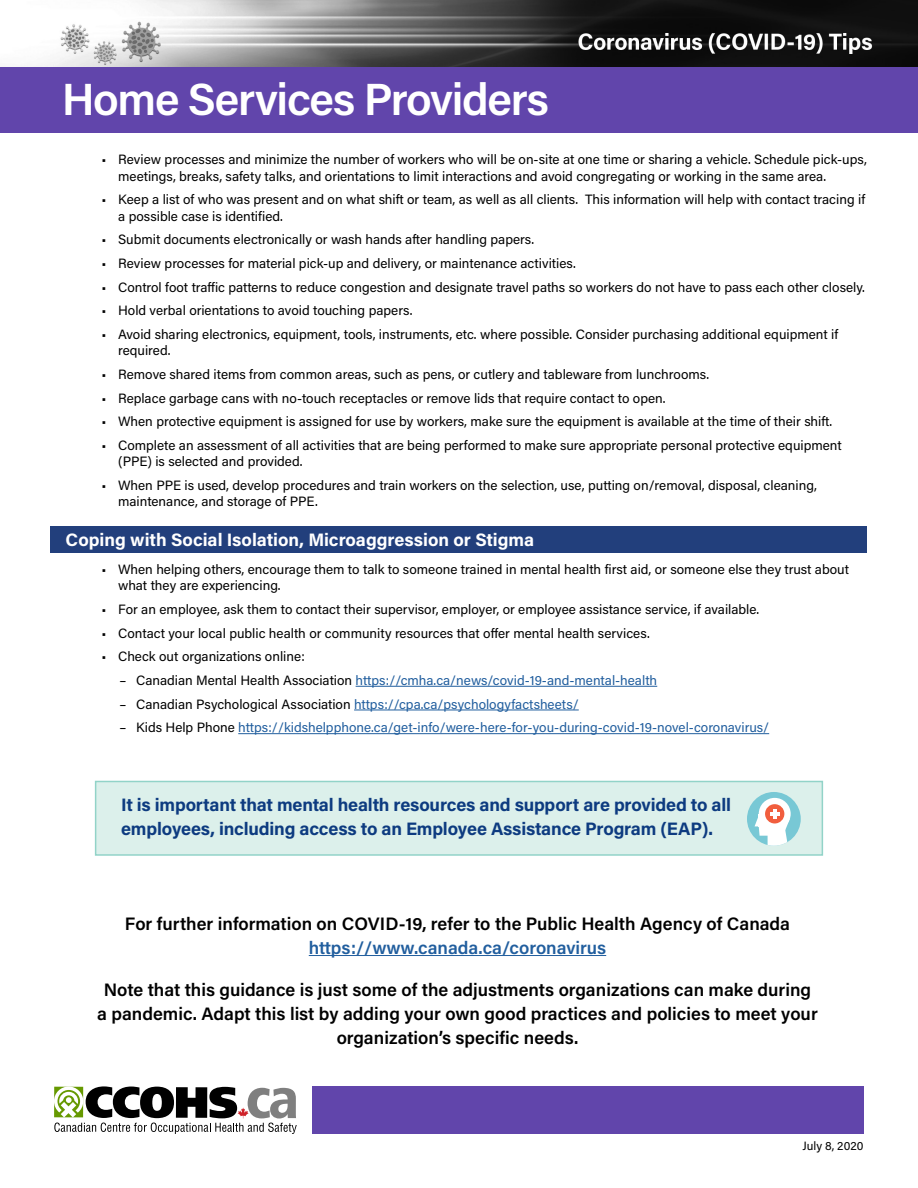
<style>
.page{position:relative;width:918px;height:1188px;background:#fff}
.page>*{position:absolute;margin:0;border:0;box-sizing:border-box;transform-origin:0 0}
.t1{font:600 45px "Acumin Pro";letter-spacing:-.03em;color:#fff}
.credits{font:600 18px/24px "Acumin Pro";color:#000;text-align:center}
.mental_health_text{font:700 18px/24px "Acumin Pro";letter-spacing:-.01em;color:#0d3b80}
.subheads{font:700 18px "Acumin Pro";color:#fff}
.body_bullets{font:13.5px/16.2px "Acumin Pro";color:#000}
.sub_body_bullets{font:13.5px "Acumin Pro";color:#215e9e}
.t2{font:12px "Acumin Pro";letter-spacing:.005em;color:#000}
.s1{color:#000}
.s2{color:#215e9e}
</style>
<div class="page">
<div style="left:313px;top:1086px;width:551px;height:48px;background:#6145ab"></div>
<img style="left:0;top:0;width:918px;height:68px">
<div style="left:51px;top:526px;width:816px;height:27px;background:#223f7c"></div>
<hr style="left:356px;top:686px;width:301px;height:1px;background:#215e9e">
<hr style="left:354px;top:710px;width:225px;height:1px;background:#215e9e">
<hr style="left:238px;top:733px;width:531px;height:1px;background:#215e9e">
<div style="left:95px;top:781px;width:728px;height:75px;background:#dcf0eb;border:2px solid #92d3c8"></div>
<hr style="left:309px;top:955px;width:297px;height:1px;background:#215e9e">
<svg style="left:747px;top:792px;width:54px;height:54px"></svg>
<div style="left:759px;top:798px;width:32px;height:32px;background:#fff;border-radius:50%"></div>
<svg style="left:765px;top:804px;width:19px;height:19px"></svg>
<svg style="left:755px;top:809px;width:35px;height:37px"></svg>
<div style="left:0;top:68px;width:918px;height:65px;background:#6145ab"></div>
<svg style="left:54px;top:1086px;width:243px;height:48px"></svg>
<h1 class="t1" style="left:62px;top:68px;width:489px">Home Services Providers</h1>
<p class="body_bullets" style="left:118px;top:151px;width:750px;text-indent:-16px">• Review processes and minimize the number of workers who will be on-site at one time or sharing a vehicle. Schedule pick-ups, meetings, breaks, safety talks, and orientations to limit interactions and avoid congregating or working in the same area.</p>
<p class="body_bullets" style="left:118px;top:191px;width:749px;text-indent:-16px">• Keep a list of who was present and on what shift or team, as well as all clients. This information will help with contact tracing if a possible case is identified.</p>
<p class="body_bullets" style="left:102px;top:231px;width:434px">• Submit documents electronically or wash hands after handling papers.</p>
<p class="body_bullets" style="left:102px;top:255px;width:476px">• Review processes for material pick-up and delivery, or maintenance activities.</p>
<p class="body_bullets" style="left:102px;top:278px;width:765px">• Control foot traffic patterns to reduce congestion and designate travel paths so workers do not have to pass each other closely.</p>
<p class="body_bullets" style="left:102px;top:302px;width:312px">• Hold verbal orientations to avoid touching papers.</p>
<p class="body_bullets" style="left:118px;top:326px;width:722px;text-indent:-16px">• Avoid sharing electronics, equipment, tools, instruments, etc. where possible. Consider purchasing additional equipment if required.</p>
<p class="body_bullets" style="left:102px;top:366px;width:609px">• Remove shared items from common areas, such as pens, or cutlery and tableware from lunchrooms.</p>
<p class="body_bullets" style="left:102px;top:389px;width:565px">• Replace garbage cans with no-touch receptacles or remove lids that require contact to open.</p>
<p class="body_bullets" style="left:102px;top:413px;width:732px">• When protective equipment is assigned for use by workers, make sure the equipment is available at the time of their shift.</p>
<p class="body_bullets" style="left:118px;top:437px;width:725px;text-indent:-16px">• Complete an assessment of all activities that are being performed to make sure appropriate personal protective equipment (PPE) is selected and provided.</p>
<p class="body_bullets" style="left:118px;top:477px;width:700px;text-indent:-16px">• When PPE is used, develop procedures and train workers on the selection, use, putting on/removal, disposal, cleaning, maintenance, and storage of PPE.</p>
<p class="subheads" style="left:66px;top:527px;width:470px">Coping with Social Isolation, Microaggression or Stigma</p>
<p class="body_bullets" style="left:118px;top:561px;width:733px;text-indent:-16px">• When helping others, encourage them to talk to someone trained in mental health first aid, or someone else they trust about what they are experiencing.</p>
<p class="body_bullets" style="left:102px;top:600px;width:659px">• For an employee, ask them to contact their supervisor, employer, or employee assistance service, if available.</p>
<p class="body_bullets" style="left:102px;top:624px;width:550px">• Contact your local public health or community resources that offer mental health services.</p>
<p class="body_bullets" style="left:102px;top:648px;width:205px">• Check out organizations online:</p>
<p class="sub_body_bullets" style="left:120px;top:671px;width:539px"><span class="s1">– Canadian Mental Health Association</span> https://cmha.ca/news/covid-19-and-mental-health</p>
<p class="sub_body_bullets" style="left:120px;top:695px;width:461px"><span class="s1">– Canadian Psychological Association</span> https://cpa.ca/psychologyfactsheets/</p>
<p class="sub_body_bullets" style="left:120px;top:718px;width:651px"><span class="s1">– Kids Help Phone</span> https://kidshelpphone.ca/get-info/were-here-for-you-during-covid-19-novel-coronavirus/</p>
<p class="mental_health_text" style="left:121px;top:792px;width:611px">It is important that mental health resources and support are provided to all employees, including access to an Employee Assistance Program (EAP).</p>
<p class="credits" style="left:125px;top:911px;width:667px">For further information on COVID-19, refer to the Public Health Agency of Canada <span class="s2">https://www.canada.ca/coronavirus</span></p>
<p class="credits" style="left:97px;top:977px;width:722px">Note that this guidance is just some of the adjustments organizations can make during a pandemic. Adapt this list by adding your own good practices and policies to meet your organization’s specific needs.</p>
<p class="t2" style="left:803px;top:1137px;width:62px">July 8, 2020</p>
</div>
